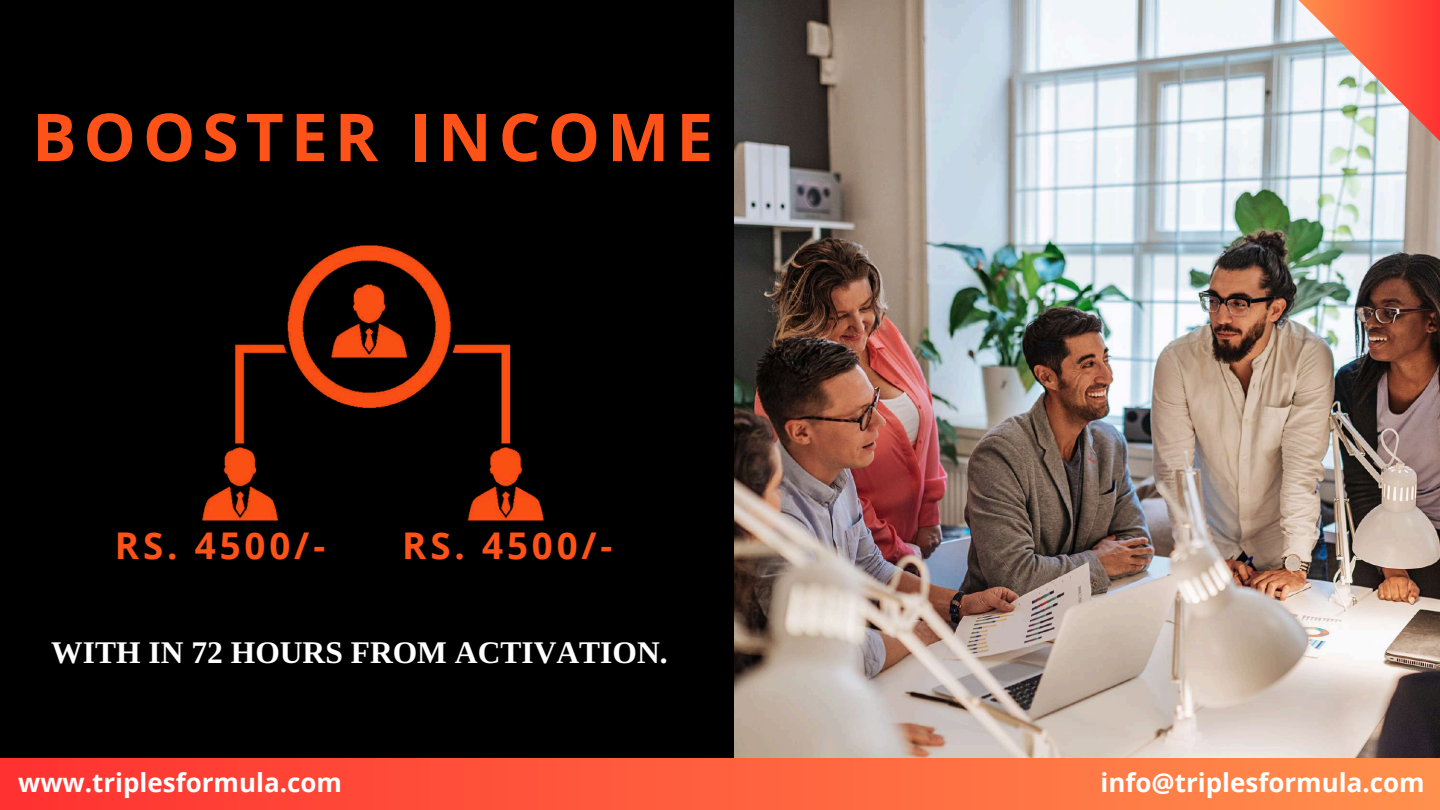
<style>
.page{position:relative;width:1440px;height:810px;background:#000}
.page>*{position:absolute;margin:0;border:0;box-sizing:border-box;transform-origin:0 0}
.t1{font:700 66.1px "Open Sans";letter-spacing:.105em;color:#ff5219}
.t2{font:700 36.8px "Open Sans";letter-spacing:.105em;color:#ff5219}
.t3{font:700 31.5px "Libra Serif Modern";color:#fff}
.t4{font:700 25.9px "Open Sans";color:#fff}
</style>
<div class="page">
<img style="left:735px;top:0;width:705px;height:758px">
<svg style="left:1299px;top:0;width:141px;height:142px;background:#ec998e"></svg>
<div style="left:1px;top:758px;width:1439px;height:52px;background:linear-gradient(to right,#ff3131,#ff904d)"></div>
<img style="left:202px;top:245px;width:342px;height:276px">
<h1 class="t1" style="left:32px;top:91px;width:683px">BOOSTER INCOME</h1>
<h2 class="t2" style="left:115px;top:520px;width:212px">RS. 4500/-</h2>
<h2 class="t2" style="left:402px;top:520px;width:212px">RS. 4500/-</h2>
<p class="t3" style="left:51px;top:634px;width:618px">WITH IN 72 HOURS FROM ACTIVATION.</p>
<p class="t4" style="left:18px;top:765px;width:325px">www.triplesformula.com</p>
<p class="t4" style="left:1100px;top:765px;width:326px">info@triplesformula.com</p>
</div>
